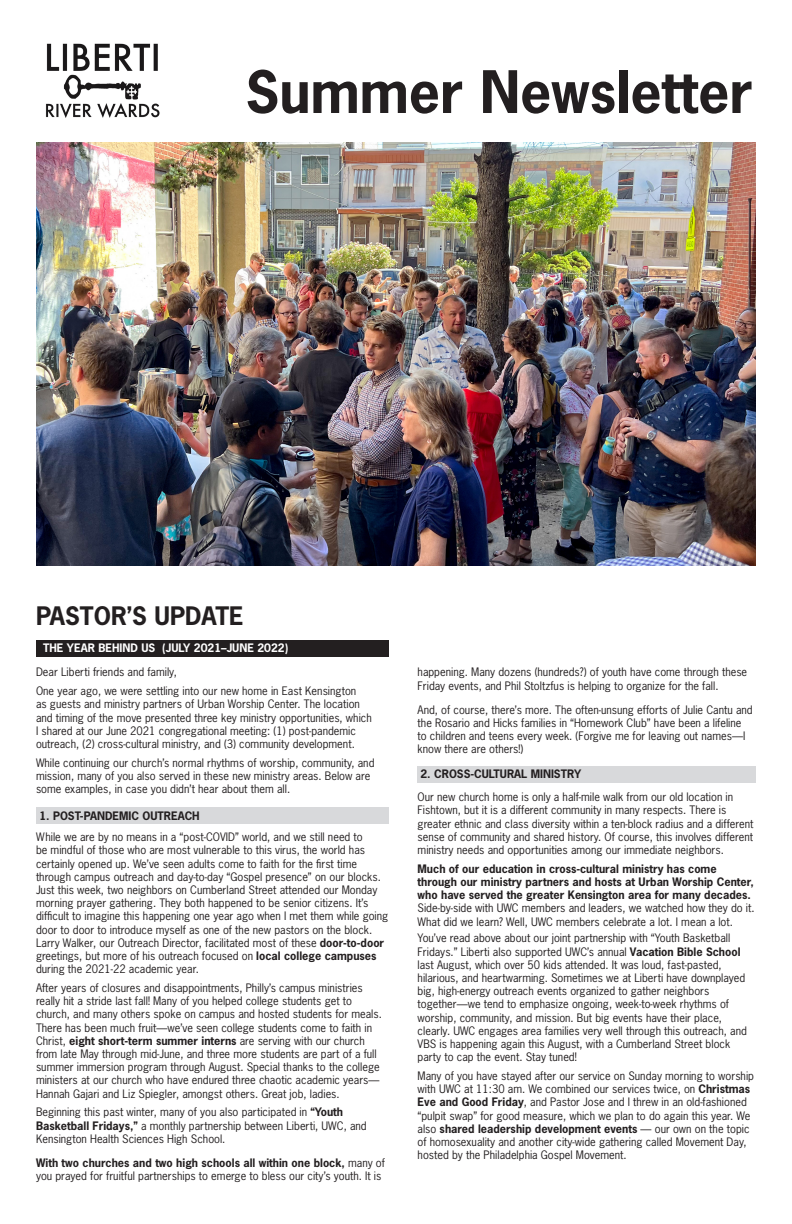
<style>
.page{position:relative;width:792px;height:1224px;background:#fff}
.page>*{position:absolute;margin:0;border:0;box-sizing:border-box;transform-origin:0 0}
.Cover_-___-_white{font:700 55px "News Gothic Std";color:#231f20}
.Article_title_-_blac{font:700 24px "News Gothic Std";color:#231f20}
.Body_-_black{font:11px/13.2px "News Gothic Std";color:#231f20}
.Body_-_black-2{font:700 11px/13.2px "News Gothic Std";color:#231f20}
.Cover_-___-_white-2{font:700 11px "News Gothic Std";color:#231f20}
.Cover_-___-_white-3{font:700 11px "News Gothic Std";color:#fff}
.s1{font-weight:700}
.s2{font-weight:400}
</style>
<div class="page">
<img style="left:46px;top:43px;width:114px;height:75px">
<img style="left:36px;top:143px;width:720px;height:423px">
<div style="left:36px;top:640px;width:353px;height:17px;background:#231f20"></div>
<div style="left:36px;top:807px;width:353px;height:17px;background:#d8d9db"></div>
<div style="left:418px;top:766px;width:338px;height:17px;background:#d8d9db"></div>
<p class="Cover_-___-_white" style="left:245px;top:56px;width:508px">Summer Newsletter</p>
<p class="Article_title_-_blac" style="left:36px;top:600px;width:209px">PASTOR’S UPDATE</p>
<p class="Cover_-___-_white-3" style="left:43px;top:641px;width:247px">THE YEAR BEHIND US (JULY 2021–JUNE 2022)</p>
<p class="Body_-_black" style="left:36px;top:666px;width:142px">Dear Liberti friends and family,</p>
<p class="Body_-_black" style="left:36px;top:684px;width:337px">One year ago, we were settling into our new home in East Kensington<br>as guests and ministry partners of Urban Worship Center. The location and timing of the move presented three key ministry opportunities, which I shared at our June 2021 congregational meeting: (1) post-pandemic outreach, (2) cross-cultural ministry, and (3) community development.</p>
<p class="Body_-_black" style="left:36px;top:756px;width:340px">While continuing our church’s normal rhythms of worship, community, and mission, many of you also served in these new ministry areas. Below are some examples, in case you didn’t hear about them all.</p>
<p class="Body_-_black" style="left:36px;top:830px;width:354px">While we are by no means in a “post-COVID” world, and we still need to<br>be mindful of those who are most vulnerable to this virus, the world has certainly opened up. We’ve seen adults come to faith for the first time through campus outreach and day-to-day “Gospel presence” on our blocks.<br>Just this week, two neighbors on Cumberland Street attended our Monday morning prayer gathering. They both happened to be senior citizens. It’s difficult to imagine this happening one year ago when I met them while going door to door to introduce myself as one of the new pastors on the block.<br>Larry Walker, our Outreach Director, facilitated most of these <span class="s1">door-to-door </span>greetings, but more of his outreach focused on <span class="s1">local college campuses </span>during the 2021-22 academic year.</p>
<p class="Body_-_black" style="left:36px;top:981px;width:347px">After years of closures and disappointments, Philly’s campus ministries really hit a stride last fall! Many of you helped college students get to church, and many others spoke on campus and hosted students for meals.<br>There has been much fruit—we’ve seen college students come to faith in Christ, <span class="s1">eight short-term summer interns</span> are serving with our church from late May through mid-June, and three more students are part of a full summer immersion program through August. Special thanks to the college ministers at our church who have endured three chaotic academic years— Hannah Gajari and Liz Spiegler, amongst others. Great job, ladies.</p>
<p class="Body_-_black" style="left:36px;top:1106px;width:332px">Beginning this past winter, many of you also participated in <span class="s1">“Youth<br>Basketball Fridays,”</span> a monthly partnership between Liberti, UWC, and<br>Kensington Health Sciences High School.</p>
<p class="Body_-_black" style="left:36px;top:1156px;width:351px"><span class="s1">With two churches and two high schools all within one block,</span> many of you prayed for fruitful partnerships to emerge to bless our city’s youth. It is</p>
<p class="Cover_-___-_white-2" style="left:39px;top:809px;width:162px">1. POST-PANDEMIC OUTREACH</p>
<p class="Body_-_black" style="left:418px;top:666px;width:331px">happening. Many dozens (hundreds?) of youth have come through these<br>Friday events, and Phil Stoltzfus is helping to organize for the fall.</p>
<p class="Body_-_black" style="left:418px;top:703px;width:337px">And, of course, there’s more. The often-unsung efforts of Julie Cantu and the Rosario and Hicks families in “Homework Club” have been a lifeline to children and teens every week. (Forgive me for leaving out names—I know there are others!)</p>
<p class="Body_-_black" style="left:418px;top:790px;width:337px">Our new church home is only a half-mile walk from our old location in Fishtown, but it is a different community in many respects. There is greater ethnic and class diversity within a ten-block radius and a different sense of community and shared history. Of course, this involves different ministry needs and opportunities among our immediate neighbors.</p>
<p class="Body_-_black-2" style="left:418px;top:862px;width:339px">Much of our education in cross-cultural ministry has come through our ministry partners and hosts at Urban Worship Center, who have served the greater Kensington area for many decades.<br><span class="s2">Side-by-side with UWC members and leaders, we watched how they do it.<br>What did we learn? Well, UWC members celebrate a lot. I mean a lot.</span></p>
<p class="Body_-_black" style="left:418px;top:932px;width:331px">You’ve read above about our joint partnership with “Youth Basketball Fridays.” Liberti also supported UWC’s annual <span class="s1">Vacation Bible School </span>last August, which over 50 kids attended. It was loud, fast-pasted, hilarious, and heartwarming. Sometimes we at Liberti have downplayed big, high-energy outreach events organized to gather neighbors together—we tend to emphasize ongoing, week-to-week rhythms of worship, community, and mission. But big events have their place, clearly. UWC engages area families very well through this outreach, and VBS is happening again this August, with a Cumberland Street block party to cap the event. Stay tuned!</p>
<p class="Body_-_black" style="left:418px;top:1069px;width:338px">Many of you have stayed after our service on Sunday morning to worship with UWC at 11:30 am. We combined our services twice, on <span class="s1">Christmas Eve and Good Friday</span>, and Pastor Jose and I threw in an old-fashioned “pulpit swap” for good measure, which we plan to do again this year. We also <span class="s1">shared leadership development events</span> — our own on the topic of homosexuality and another city-wide gathering called Movement Day, hosted by the Philadelphia Gospel Movement.</p>
<p class="Cover_-___-_white-2" style="left:420px;top:767px;width:162px">2. CROSS-CULTURAL MINISTRY</p>
</div>
